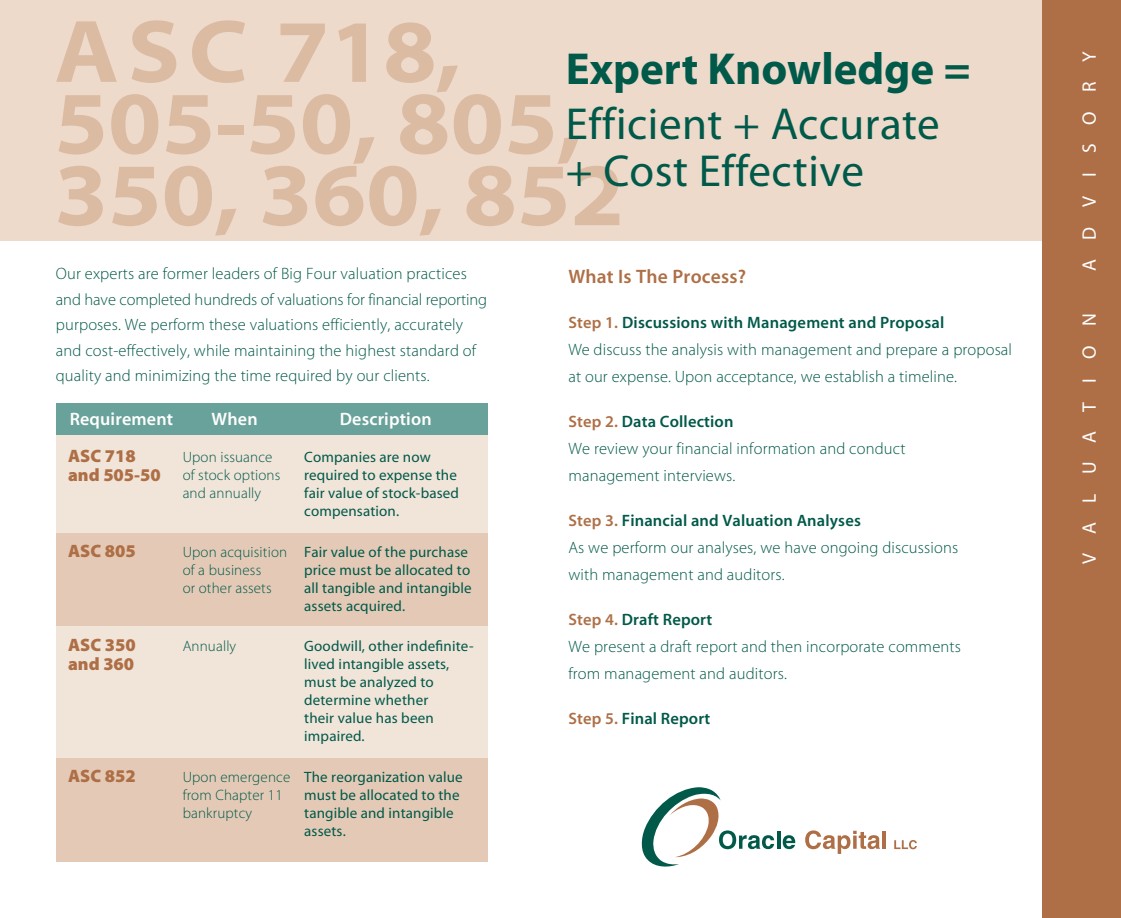
<style>
.page{position:relative;width:1121px;height:918px;background:#fff}
.page>*{position:absolute;margin:0;border:0;box-sizing:border-box;transform-origin:0 0}
.t1{font:700 semi-expanded 89.7px/71.7px "Myriad Pro";color:#dcbba3}
.t2{font:45px/47.2px "Myriad Pro";letter-spacing:.015em;color:#005949}
.t3{font:700 45px "Myriad Pro";color:#005949}
.t4{font:19.5px "Myriad MM 400 600";letter-spacing:.985em;color:#fff}
.t5{font:19.5px "Myriad MM 565 600";letter-spacing:.01em;color:#ae6f46}
.t6{font:900 18px/19.4px "Myriad Pro";color:#ae6f46}
.t7{font:18px "Myriad MM 565 600";letter-spacing:.01em;color:#fff}
.t8{font:16.5px/25.5px "Myriad MM 215 600";letter-spacing:.01em;color:#005949}
.t9{font:300 16.5px/27px "Myriad Pro";letter-spacing:.01em;color:#005949}
.t10{font:16.5px "Myriad MM 565 600";letter-spacing:.01em;color:#005949}
.t11{font:15px/18px "Myriad MM 400 600";letter-spacing:.01em;color:#005949}
.t12{font:15px/18px "Myriad MM 215 600";letter-spacing:.01em;color:#005949}
.t13{font:15px/18px "Myriad Pro";letter-spacing:.015em;color:#005949}
.s1{font-weight:600;color:#ae6f46}
.s2{font-weight:600}
.s3{color:#ae6f46}
</style>
<div class="page">
<div style="left:56px;top:404px;width:431px;height:447px;background:#f1e4d9"></div>
<div style="left:56px;top:533px;width:431px;height:93px;background:#e4cab6"></div>
<div style="left:56px;top:758px;width:431px;height:104px;background:#e4cab6"></div>
<div style="left:0;top:0;width:1071px;height:241px;background:#eddacb"></div>
<div style="left:1042px;top:0;width:78px;height:918px;background:#ae6f46"></div>
<div style="left:56px;top:404px;width:431px;height:31px;background:#69a29a"></div>
<svg style="left:641px;top:787px;width:276px;height:80px"></svg>
<h1 class="t1" style="left:54px;top:17px;width:571px">ASC 718,<br>505-50, 805,<br>350, 360, 852</h1>
<h2 class="t3" style="left:566px;top:44px;width:406px">Expert Knowledge =</h2>
<h2 class="t2" style="left:566px;top:101px;width:375px">Efficient + Accurate + Cost Effective</h2>
<p class="t8" style="left:56px;top:262px;width:433px">Our experts are former leaders of Big Four valuation practices and have completed hundreds of valuations for financial reporting purposes. We perform these valuations efficiently, accurately and cost-effectively, while maintaining the highest standard of quality and minimizing the time required by our clients.</p>
<p class="t5" style="left:568px;top:267px;width:179px">What Is The Process?</p>
<p class="t9" style="left:568px;top:309px;width:445px"><span class="s1">Step 1.</span> <span class="s2">Discussions with Management and Proposal<br></span>We discuss the analysis with management and prepare a proposal at our expense. Upon acceptance, we establish a timeline.</p>
<p class="t10" style="left:622px;top:314px;width:164px">Site Vi t and Proposal</p>
<p class="t8" style="left:568px;top:337px;width:417px;line-height:27px;text-indent:26px">perform a site visit and prepare a proposal at our expense.<br>Upon acceptance, we establish a timeline.</p>
<p class="t10" style="left:568px;top:413px;width:167px"><span class="s3">Step 2.</span> Data Collection</p>
<p class="t8" style="left:568px;top:436px;width:338px;line-height:27px">We review your financial information and conduct management interviews.</p>
<p class="t10" style="left:568px;top:512px;width:294px"><span class="s3">Step 3.</span> Financial and Valuation Analyses</p>
<p class="t8" style="left:568px;top:535px;width:391px;line-height:27px">As we perform our analyses, we have ongoing discussions with management and auditors.</p>
<p class="t10" style="left:568px;top:611px;width:145px"><span class="s3">Step 4.</span> Draft Report</p>
<p class="t8" style="left:568px;top:634px;width:394px;line-height:27px">We present a draft report and then incorporate comments from management and auditors.</p>
<p class="t10" style="left:568px;top:710px;width:143px"><span class="s3">Step 5.</span> Final Report</p>
<p class="t7" style="left:70px;top:409px;width:105px">Requirement</p>
<p class="t7" style="left:212px;top:410px;width:48px">When</p>
<p class="t7" style="left:340px;top:410px;width:93px">Description</p>
<p class="t6" style="left:68px;top:446px;width:94px">ASC 718 and 505-50</p>
<p class="t12" style="left:183px;top:448px;width:99px">Upon issuance of stock options and annually</p>
<p class="t11" style="left:304px;top:448px;width:156px">Companies are now required to expense the fair value of stock-based compensation.</p>
<p class="t12" style="left:183px;top:543px;width:106px">Upon acquisition of a business<br>or other assets</p>
<p class="t11" style="left:304px;top:543px;width:169px">Fair value of the purchase price must be allocated to all tangible and intangible assets acquired.</p>
<p class="t6" style="left:68px;top:542px;width:69px">ASC 805</p>
<p class="t6" style="left:68px;top:635px;width:69px">ASC 350 and 360</p>
<p class="t13" style="left:304px;top:637px;width:171px">Goodwill, other indefinite&shy;lived intangible assets, must be analyzed to determine whether<br>their value has been impaired.</p>
<p class="t12" style="left:183px;top:637px;width:55px">Annually</p>
<p class="t6" style="left:68px;top:767px;width:69px">ASC 852</p>
<p class="t12" style="left:183px;top:769px;width:109px">Upon emergence from Chapter 11 bankruptcy</p>
<p class="t11" style="left:304px;top:768px;width:160px">The reorganization value must be allocated to the tangible and intangible assets.</p>
<p class="t4" style="left:1079px;top:271px;width:221px;rotate:-90deg">ADVISORY</p>
<p class="t4" style="left:1079px;top:564px;width:252px;rotate:-90deg">VALUATION</p>
</div>
